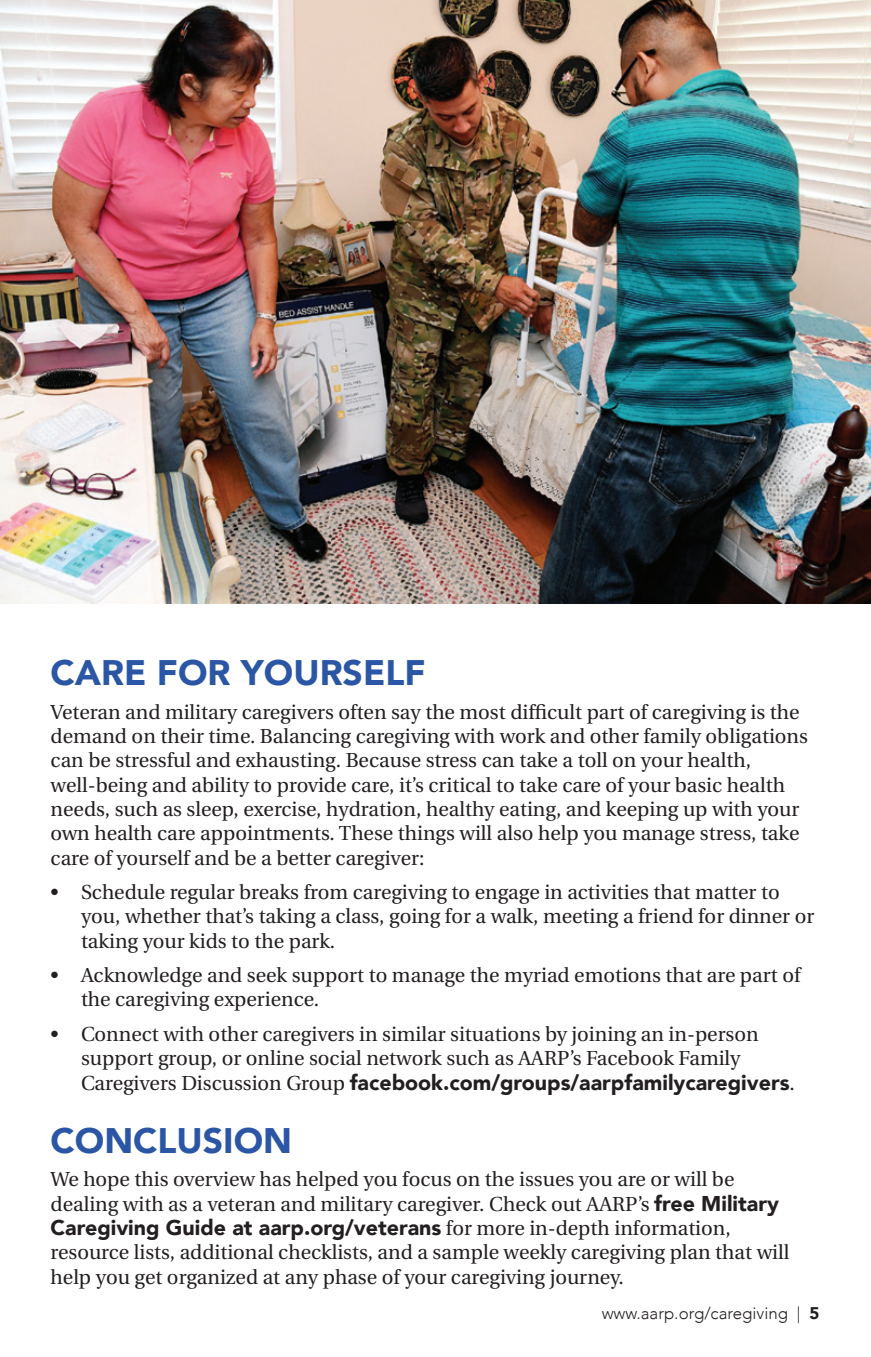
<style>
.page{position:relative;width:871px;height:1357px;background:#fff}
.page>*{position:absolute;margin:0;border:0;box-sizing:border-box;transform-origin:0 0}
.Header_2{font:900 35.55px "Avenir";color:#2a56a5}
.Bullet_List{font:900 21.38px "Avenir";color:#231f20}
.Body{font:900 21.38px "Avenir";color:#231f20}
.Body-2{font:20.25px/24.3px "Utopia";color:#231f20}
.Bullet_List-2{font:20.25px/24.3px "Utopia";color:#231f20}
.t1{font:300 16.88px "Avenir";color:#231f20}
.s1{font-family:"Utopia";font-weight:400;font-size:20.25px}
.s2{font-family:"Avenir";font-weight:900;font-size:21.38px}
.s3{font-weight:900}
</style>
<div class="page">
<img style="left:0;top:0;width:871px;height:604px">
<p class="Header_2" style="left:51px;top:642px;width:376px">CARE FOR YOURSELF</p>
<p class="Body-2" style="left:51px;top:700px;width:759px">Veteran and military caregivers often say the most difficult part of caregiving is the demand on their time. Balancing caregiving with work and other family obligations can be stressful and exhausting. Because stress can take a toll on your health, well-being and ability to provide care, it’s critical to take care of your basic health needs, such as sleep, exercise, hydration, healthy eating, and keeping up with your own health care appointments. These things will also help you manage stress, take care of yourself and be a better caregiver:</p>
<p class="Bullet_List-2" style="left:81px;top:880px;width:735px;text-indent:-30px">• Schedule regular breaks from caregiving to engage in activities that matter to you, whether that’s taking a class, going for a walk, meeting a friend for dinner or taking your kids to the park.</p>
<p class="Bullet_List-2" style="left:81px;top:963px;width:721px;text-indent:-30px">• Acknowledge and seek support to manage the myriad emotions that are part of the caregiving experience.</p>
<p class="Bullet_List-2" style="left:81px;top:1022px;width:679px;text-indent:-30px">• Connect with other caregivers in similar situations by joining an in-person support group, or online social network such as AARP’s Facebook Family</p>
<p class="Bullet_List" style="left:81px;top:1064px;width:715px"><span class="s1">Caregivers Discussion Group</span> facebook.com/groups/aarpfamilycaregivers<span class="s1">.</span></p>
<p class="Header_2" style="left:51px;top:1110px;width:243px">CONCLUSION</p>
<p class="Body-2" style="left:51px;top:1168px;width:730px">We hope this overview has helped you focus on the issues you are or will be dealing with as a veteran and military caregiver. Check out AARP’s <span class="s2">free Military</span></p>
<p class="Body" style="left:51px;top:1209px;width:681px">Caregiving Guide at aarp.org/veterans <span class="s1">for more in-depth information,</span></p>
<p class="Body-2" style="left:51px;top:1240px;width:740px">resource lists, additional checklists, and a sample weekly caregiving plan that will help you get organized at any phase of your caregiving journey.</p>
<p class="t1" style="left:602px;top:1303px;width:219px">www.aarp.org/caregiving | <span class="s3">5</span></p>
</div>
